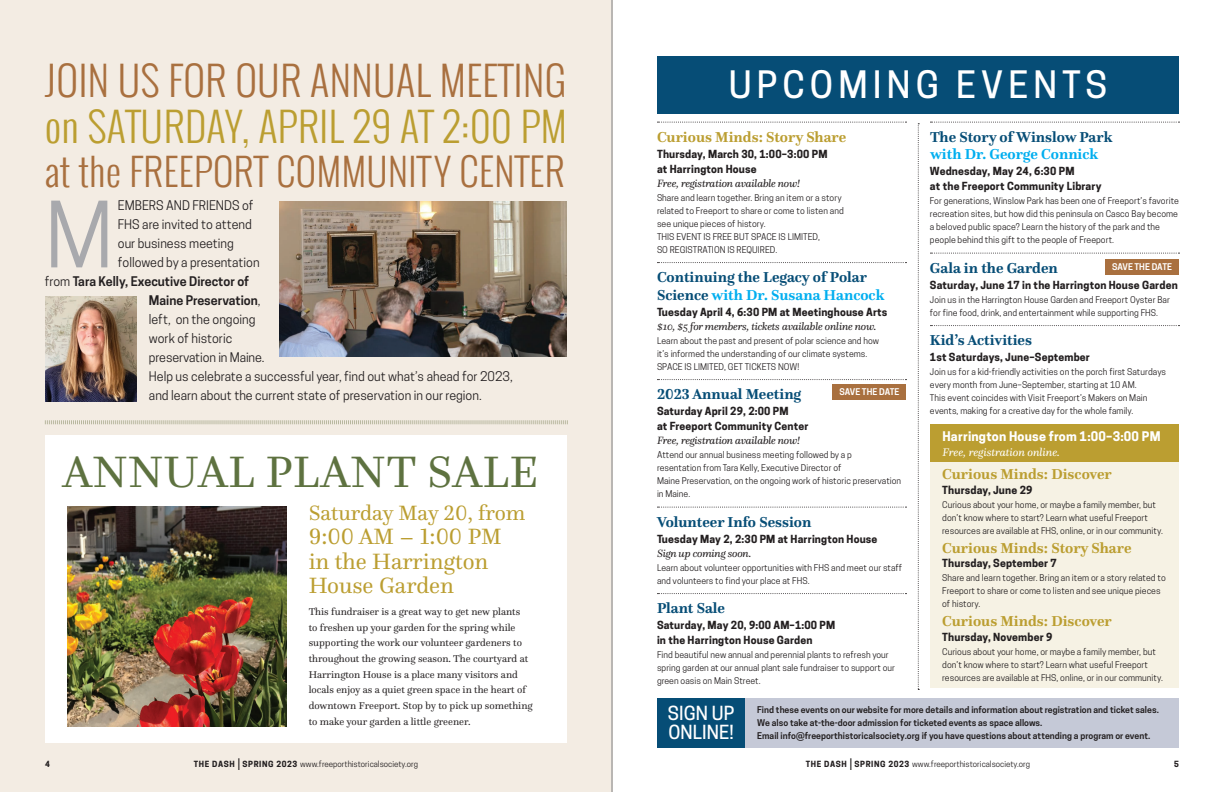
<style>
.page{position:relative;width:1224px;height:792px;background:#fff}
.page>*{position:absolute;margin:0;border:0;box-sizing:border-box;transform-origin:0 0}
.t1{font:85.6px "Cooper Hewitt";color:#a8a9ad}
.t2{font:45.8px "Questa";letter-spacing:.01em;color:#5e7240}
.t3{font:300 40.2px "Oswald";letter-spacing:.01em;color:#bb9e31}
.t4{font:300 40.2px "Oswald";letter-spacing:.01em;color:#a9703f}
.t5{font:300 37.7px "Oswald";letter-spacing:.015em;color:#a9703f}
.t6{font:500 35.5px "Cooper Hewitt";letter-spacing:.145em;color:#fff}
.t7{font:23.1px/24.3px "Questa";color:#bb9e31}
.t8{font:21.6px "Questa";color:#bb9e31}
.t9{font:500 18.3px/19.2px "Cooper Hewitt";letter-spacing:.005em;color:#fff}
.t10{font:700 15px/17.5px "Questa";color:#064d76}
.t11{font:700 15px "Questa";color:#bb9e31}
.t12{font:700 15px "Questa";color:#00aeef}
.t13{font:12.5px "Cooper Hewitt";color:#231f20}
.t14{font:600 12.5px "Cooper Hewitt";color:#231f20}
.t15{font:700 12.5px "Cooper Hewitt";letter-spacing:.015em;color:#fff}
.t16{font:italic 11.5px "Questa";letter-spacing:-.01em;color:#fff}
.t17{font:italic 11px "Questa";letter-spacing:-.025em;color:#231f20}
.t18{font:700 10.5px/15px "Cooper Hewitt";letter-spacing:.015em;color:#231f20}
.t19{font:10.3px/15.7px "Questa";color:#231f20}
.t20{font:8.8px/13px "Cooper Hewitt";letter-spacing:.005em;color:#231f20}
.t21{font:600 8.8px/13px "Cooper Hewitt";letter-spacing:.005em;color:#231f20}
.t22{font:600 8.7px "Cooper Hewitt";letter-spacing:-.005em;color:#fff}
.t23{font:8px "Cooper Hewitt";color:#231f20}
.t24{font:700 8px "Cooper Hewitt";color:#231f20}
.s1{font-size:38.1px}
.s2{font-weight:400}
.s3{color:#00aeef}
.s4{font-weight:700}
.s5{font-size:15px}
</style>
<div class="page">
<div style="left:0;top:0;width:612px;height:792px;background:#f3ece3"></div>
<div style="left:45px;top:436px;width:522px;height:307px;background:#fff"></div>
<svg style="left:45px;top:420px;width:523px;height:5px"></svg>
<img style="left:45px;top:296px;width:92px;height:106px">
<img style="left:67px;top:506px;width:220px;height:220px">
<div style="left:657px;top:56px;width:522px;height:58px;background:#064d76"></div>
<svg style="left:658px;top:122px;width:249px;height:1px"></svg>
<svg style="left:658px;top:262px;width:249px;height:1px"></svg>
<svg style="left:658px;top:379px;width:249px;height:1px"></svg>
<svg style="left:658px;top:507px;width:249px;height:1px"></svg>
<svg style="left:658px;top:593px;width:249px;height:1px"></svg>
<div style="left:657px;top:698px;width:88px;height:49px;background:#064d76"></div>
<div style="left:745px;top:698px;width:434px;height:49px;background:#c5c9d7"></div>
<svg style="left:918px;top:123px;width:1px;height:567px"></svg>
<div style="left:1106px;top:259px;width:73px;height:16px;background:#a9703f"></div>
<div style="left:833px;top:384px;width:73px;height:16px;background:#a9703f"></div>
<div style="left:930px;top:457px;width:249px;height:231px;background:#f6f2e4"></div>
<div style="left:930px;top:425px;width:249px;height:37px;background:#bb9e31"></div>
<img style="left:280px;top:201px;width:287px;height:156px">
<svg style="left:930px;top:122px;width:249px;height:1px"></svg>
<svg style="left:930px;top:253px;width:249px;height:1px"></svg>
<svg style="left:930px;top:325px;width:249px;height:1px"></svg>
<hr style="left:612px;top:0;width:1px;height:792px;background:#808285">
<h3 class="t4" style="left:45px;top:51px;width:523px">JOIN US FOR OUR ANNUAL MEETING</h3>
<h3 class="t3" style="left:45px;top:97px;width:524px">on SATURDAY, APRIL 29 AT 2:00 PM</h3>
<h3 class="t5" style="left:45px;top:144px;width:521px">at the FREEPORT COMMUNITY <span class="s1">CENTER</span></h3>
<h1 class="t1" style="left:45px;top:185px;width:70px">M</h1>
<h3 class="t13" style="left:118px;top:198px;width:137px">EMBERS AND FRIENDS of</h3>
<h3 class="t13" style="left:118px;top:217px;width:136px">FHS are invited to attend</h3>
<h3 class="t13" style="left:118px;top:236px;width:117px">our business meeting</h3>
<h3 class="t13" style="left:118px;top:255px;width:143px">followed by a presentation</h3>
<h3 class="t14" style="left:45px;top:274px;width:206px"><span class="s2">from</span> Tara Kelly, Executive Director of</h3>
<h3 class="t14" style="left:149px;top:293px;width:113px">Maine Preservation<span class="s2">,</span></h3>
<h3 class="t13" style="left:149px;top:312px;width:108px">left, on the ongoing</h3>
<h3 class="t13" style="left:149px;top:331px;width:85px">work of historic</h3>
<h3 class="t13" style="left:149px;top:350px;width:117px">preservation in Maine.</h3>
<h3 class="t13" style="left:149px;top:369px;width:365px">Help us celebrate a successful year, find out what’s ahead for 2023,</h3>
<h3 class="t13" style="left:149px;top:388px;width:334px">and learn about the current state of preservation in our region.</h3>
<h2 class="t2" style="left:62px;top:443px;width:478px">ANNUAL PLANT SALE</h2>
<h3 class="t8" style="left:309px;top:499px;width:218px">Saturday May 20, from</h3>
<h3 class="t7" style="left:309px;top:524px;width:195px">9:00 AM – 1:00 PM in the Harrington<br>House Garden</h3>
<p class="t19" style="left:309px;top:604px;width:225px">This fundraiser is a great way to get new plants<br>to freshen up your garden for the spring while supporting the work our volunteer gardeners to throughout the growing season. The courtyard at Harrington House is a place many visitors and locals enjoy as a quiet green space in the heart of downtown Freeport. Stop by to pick up something to make your garden a little greener.</p>
<h3 class="t6" style="left:729px;top:64px;width:380px">UPCOMING EVENTS</h3>
<h3 class="t11" style="left:657px;top:127px;width:191px">Curious Minds: Story Share</h3>
<p class="t18" style="left:657px;top:146px;width:172px">Thursday, March 30, 1:00–3:00 PM at Harrington House</p>
<p class="t17" style="left:657px;top:176px;width:145px">Free, registration available now!</p>
<p class="t20" style="left:657px;top:191px;width:188px">Share and learn together. Bring an item or a story related to Freeport to share or come to listen and see unique pieces of history.<br>THIS EVENT IS FREE BUT SPACE IS LIMITED,<br>SO REGISTRATION IS REQUIRED.</p>
<h3 class="t10" style="left:657px;top:268px;width:229px">Continuing the Legacy of Polar<br>Science <span class="s3">with Dr. Susana Hancock</span></h3>
<p class="t18" style="left:657px;top:304px;width:232px">Tuesday April 4, 6:30 PM at Meetinghouse Arts</p>
<p class="t17" style="left:657px;top:319px;width:221px">$10, $5 for members, tickets available online now.</p>
<p class="t20" style="left:657px;top:334px;width:224px">Learn about the past and present of polar science and how it’s informed the understanding of our climate systems.<br>SPACE IS LIMITED, GET TICKETS NOW!</p>
<h3 class="t10" style="left:657px;top:385px;width:146px">2023 Annual Meeting</h3>
<p class="t18" style="left:657px;top:404px;width:153px">Saturday April 29, 2:00 PM<br>at Freeport Community Center</p>
<p class="t17" style="left:657px;top:434px;width:145px">Free, registration available now!</p>
<p class="t20" style="left:657px;top:448px;width:246px">Attend our annual business meeting followed by a p<br>resentation from Tara Kelly, Executive Director of<br>Maine Preservation, on the ongoing work of historic preservation in Maine.</p>
<h3 class="t10" style="left:657px;top:513px;width:156px">Volunteer Info Session</h3>
<p class="t18" style="left:657px;top:531px;width:222px">Tuesday May 2, 2:30 PM at Harrington House</p>
<p class="t17" style="left:657px;top:546px;width:96px">Sign up coming soon.</p>
<p class="t20" style="left:657px;top:561px;width:247px">Learn about volunteer opportunities with FHS and meet our staff and volunteers to find your place at FHS.</p>
<h3 class="t10" style="left:657px;top:599px;width:70px">Plant Sale</h3>
<p class="t18" style="left:657px;top:618px;width:180px">Saturday, May 20, 9:00 AM–1:00 PM in the Harrington House Garden</p>
<p class="t20" style="left:657px;top:648px;width:240px">Find beautiful new annual and perennial plants to refresh your spring garden at our annual plant sale fundraiser to support our green oasis on Main Street.</p>
<h3 class="t9" style="left:668px;top:703px;width:68px">SIGN UP<br>ONLINE!</h3>
<p class="t21" style="left:757px;top:703px;width:403px">Find these events on our website for more details and information about registration and ticket sales.<br>We also take at-the-door admission for ticketed events as space allows.<br>Email info@freeporthistoricalsociety.org if you have questions about attending a program or event.</p>
<h3 class="t10" style="left:930px;top:128px;width:184px">The Story of Winslow Park</h3>
<h3 class="t12" style="left:930px;top:145px;width:170px">with Dr. George Connick</h3>
<p class="t18" style="left:930px;top:164px;width:173px">Wednesday, May 24, 6:30 PM<br>at the Freeport Community Library</p>
<p class="t20" style="left:930px;top:194px;width:250px">For generations, Winslow Park has been one of Freeport’s favorite recreation sites, but how did this peninsula on Casco Bay become a beloved public space? Learn the history of the park and the people behind this gift to the people of Freeport.</p>
<h3 class="t10" style="left:930px;top:259px;width:129px">Gala in the Garden</h3>
<p class="t18" style="left:930px;top:277px;width:249px">Saturday, June 17 in the Harrington House Garden</p>
<p class="t20" style="left:930px;top:293px;width:242px">Join us in the Harrington House Garden and Freeport Oyster Bar for fine food, drink, and entertainment while supporting FHS.</p>
<h3 class="t10" style="left:930px;top:331px;width:104px">Kid’s Activities</h3>
<p class="t18" style="left:930px;top:350px;width:161px">1st Saturdays, June–September</p>
<p class="t20" style="left:930px;top:365px;width:237px">Join us for a kid-friendly activities on the porch first Saturdays every month from June–September, starting at 10 AM.<br>This event coincides with Visit Freeport’s Makers on Main events, making for a creative day for the whole family.</p>
<p class="t22" style="left:1112px;top:262px;width:61px">SAVE THE DATE</p>
<p class="t22" style="left:840px;top:387px;width:61px">SAVE THE DATE</p>
<h3 class="t15" style="left:942px;top:429px;width:220px">Harrington House from 1:00–3:00 PM</h3>
<h3 class="t16" style="left:942px;top:445px;width:119px">Free, registration online.</h3>
<h3 class="t11" style="left:942px;top:465px;width:171px">Curious Minds: Discover</h3>
<p class="t18" style="left:942px;top:482px;width:92px">Thursday, June 29</p>
<p class="t20" style="left:942px;top:498px;width:222px">Curious about your home, or maybe a family member, but don’t know where to start? Learn what useful Freeport resources are available at FHS, online, or in our community.</p>
<h3 class="t11" style="left:942px;top:538px;width:191px">Curious Minds: Story Share</h3>
<p class="t18" style="left:942px;top:556px;width:116px">Thursday, September 7</p>
<p class="t20" style="left:942px;top:571px;width:225px">Share and learn together. Bring an item or a story related to<br>Freeport to share or come to listen and see unique pieces of history.</p>
<h3 class="t11" style="left:942px;top:612px;width:171px">Curious Minds: Discover</h3>
<p class="t18" style="left:942px;top:629px;width:112px">Thursday, November 9</p>
<p class="t20" style="left:942px;top:645px;width:222px">Curious about your home, or maybe a family member, but don’t know where to start? Learn what useful Freeport resources are available at FHS, online, or in our community.</p>
<p class="t24" style="left:45px;top:759px;width:6px">4</p>
<p class="t23" style="left:194px;top:759px;width:226px"><span class="s4">THE DASH</span> <span class="s5">|</span> <span class="s4">SPRING 2023</span> www.freeporthistoricalsociety.org</p>
<p class="t23" style="left:806px;top:759px;width:226px"><span class="s4">THE DASH</span> <span class="s5">|</span> <span class="s4">SPRING 2023</span> www.freeporthistoricalsociety.org</p>
<p class="t24" style="left:1174px;top:759px;width:6px">5</p>
</div>
